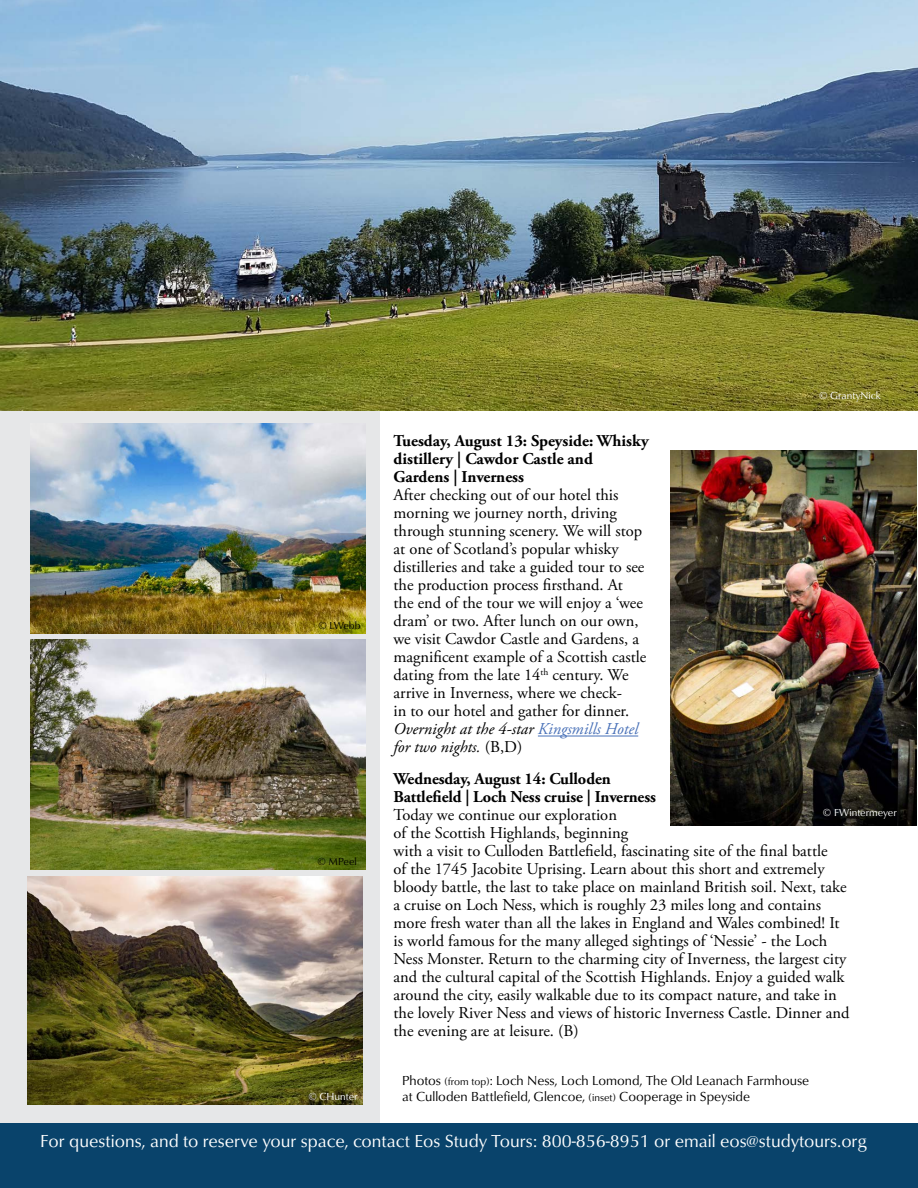
<style>
.page{position:relative;width:918px;height:1188px;background:#fff}
.page>*{position:absolute;margin:0;border:0;box-sizing:border-box;transform-origin:0 0}
.t1{font:18px "Classico URW";color:#fff}
.t2{font:16.5px/18px "Adobe Garamond Pro";color:#000}
.t3{font:700 16.5px/18px "Adobe Garamond Pro";letter-spacing:-.005em;color:#000}
.t4{font:13.5px/16.2px "Classico URW";color:#000}
.t5{font:10.5px "Classico URW";color:#fff}
.t6{font:10.5px "Classico URW";letter-spacing:-.005em;color:#000}
.s1{font-style:italic}
.s2{font-style:italic;color:#4971b8}
.s3{font-size:10.5px}
</style>
<div class="page">
<div style="left:0;top:0;width:379px;height:1188px;background:#e6e7e8"></div>
<div style="left:0;top:1123px;width:918px;height:65px;background:#09436b"></div>
<img style="left:27px;top:876px;width:336px;height:228px">
<img style="left:30px;top:423px;width:336px;height:211px">
<img style="left:30px;top:639px;width:336px;height:231px">
<img style="left:0;top:0;width:918px;height:410px">
<hr style="left:538px;top:736px;width:100px;height:1px;background:#4971b8">
<img style="left:670px;top:450px;width:246px;height:375px">
<p class="t6" style="left:318px;top:618px;width:44px">© LWebb</p>
<p class="t6" style="left:317px;top:853px;width:41px">© MPeel</p>
<p class="t5" style="left:308px;top:1089px;width:51px">© CHunter</p>
<p class="t5" style="left:819px;top:387px;width:63px">© GrantyNick</p>
<p class="t3" style="left:394px;top:432px;width:257px">Tuesday, August 13: Speyside: Whisky distillery | Cawdor Castle and<br>Gardens | Inverness</p>
<p class="t2" style="left:394px;top:487px;width:254px">After checking out of our hotel this morning we journey north, driving through stunning scenery. We will stop at one of Scotland’s popular whisky distilleries and take a guided tour to see the production process firsthand. At the end of the tour we will enjoy a ‘wee dram’ or two. After lunch on our own, we visit Cawdor Castle and Gardens, a magnificent example of a Scottish castle dating from the late 14<sup>th</sup> century. We arrive in Inverness, where we check-<br>in to our hotel and gather for dinner.<br><span class="s1">Overnight at the 4-star</span> <span class="s2">Kingsmills Hotel </span><span class="s1">for two nights.</span> (B,D)</p>
<p class="t3" style="left:394px;top:770px;width:264px">Wednesday, August 14: Culloden<br>Battlefield | Loch Ness cruise | Inverness</p>
<p class="t2" style="left:394px;top:806px;width:458px">Today we continue our exploration<br>of the Scottish Highlands, beginning<br>with a visit to Culloden Battlefield, fascinating site of the final battle<br>of the 1745 Jacobite Uprising. Learn about this short and extremely bloody battle, the last to take place on mainland British soil. Next, take a cruise on Loch Ness, which is roughly 23 miles long and contains more fresh water than all the lakes in England and Wales combined! It is world famous for the many alleged sightings of ‘Nessie’ - the Loch Ness Monster. Return to the charming city of Inverness, the largest city and the cultural capital of the Scottish Highlands. Enjoy a guided walk around the city, easily walkable due to its compact nature, and take in the lovely River Ness and views of historic Inverness Castle. Dinner and the evening are at leisure. (B)</p>
<p class="t5" style="left:823px;top:805px;width:75px">© FWintermeyer</p>
<p class="t4" style="left:402px;top:1071px;width:409px">Photos <span class="s3">(from top)</span>: Loch Ness, Loch Lomond, The Old Leanach Farmhouse at Culloden Battlefield, Glencoe, <span class="s3">(inset)</span> Cooperage in Speyside</p>
<p class="t1" style="left:40px;top:1127px;width:828px">For questions, and to reserve your space, contact Eos Study Tours: 800-856-8951 or email eos@studytours.org</p>
</div>
